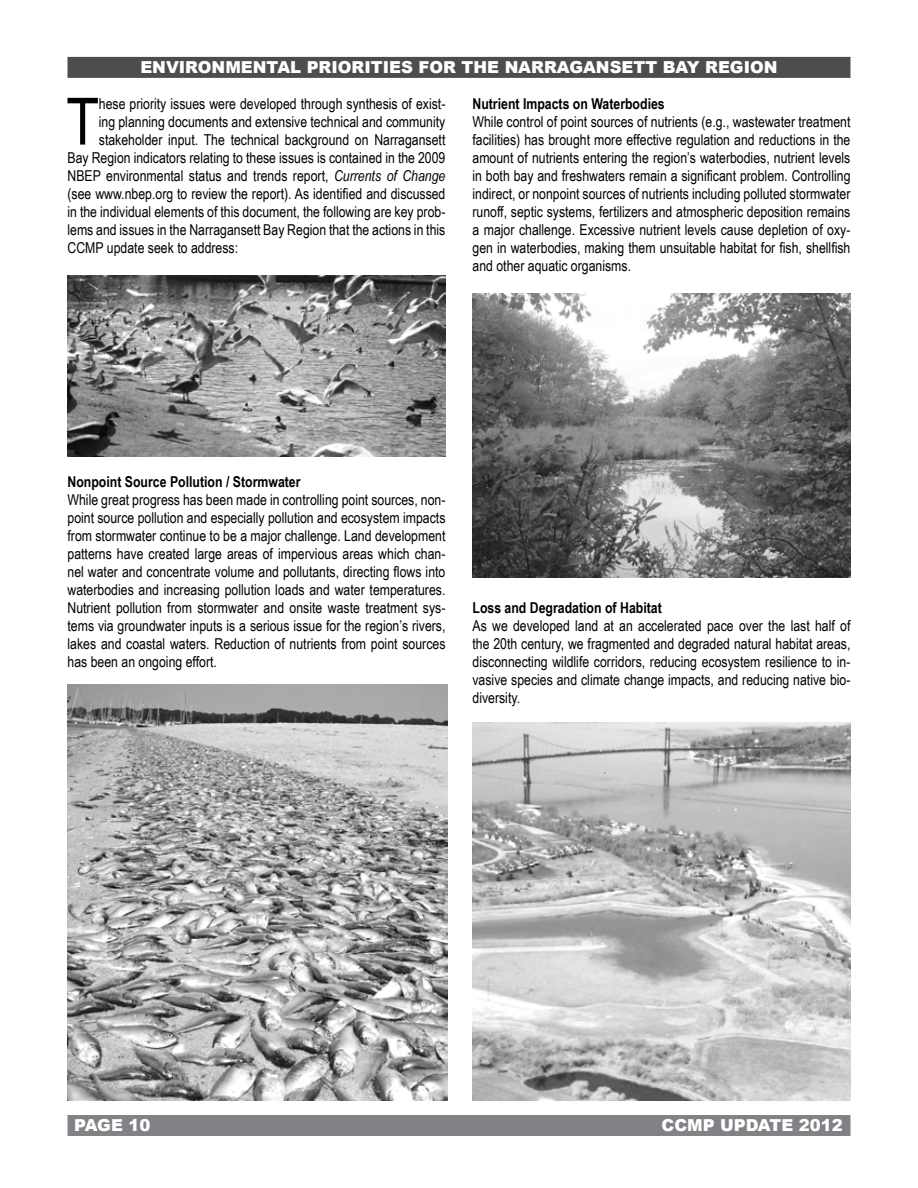
<style>
.page{position:relative;width:918px;height:1188px;background:#fff}
.page>*{position:absolute;margin:0;border:0;box-sizing:border-box;transform-origin:0 0}
.t1{font:65.25px "Arial Narrow";color:#000}
.t2{font:900 16.5px "Arial";color:#fff}
.t3{font:15px/18px "Arial Narrow";color:#000;text-align:justify}
.t4{font:700 15px "Arial Narrow";color:#000}
.s1{font-style:italic}
</style>
<div class="page">
<div style="left:68px;top:1115px;width:782px;height:21px;background:#808285"></div>
<div style="left:68px;top:57px;width:782px;height:21px;background:#4d4d4f"></div>
<img style="left:472px;top:723px;width:378px;height:377px">
<img style="left:473px;top:294px;width:377px;height:283px">
<img style="left:68px;top:275px;width:378px;height:182px">
<img style="left:68px;top:685px;width:379px;height:415px">
<p class="t2" style="left:140px;top:55px;width:636px">ENVIRONM ENTAL PRIORITIES FOR THE NARRAGANSETT BAY REGION</p>
<h1 class="t1" style="left:66px;top:84px;width:34px">T</h1>
<p class="t3" style="left:99px;top:94px;width:348px">hese priority issues were developed through synthesis of exist-</p>
<p class="t3" style="left:99px;top:112px;width:348px">ing planning documents and extensive technical and community</p>
<p class="t3" style="left:99px;top:130px;width:348px">stakeholder input. The technical background on Narragansett</p>
<p class="t3" style="left:68px;top:148px;width:379px">Bay Region indicators relating to these issues is contained in the 2009</p>
<p class="t3" style="left:68px;top:166px;width:379px">NBEP environmental status and trends report, <span class="s1">Currents of Change</span></p>
<p class="t3" style="left:68px;top:184px;width:379px">(see www.nbep.org to review the report). As identified and discussed</p>
<p class="t3" style="left:68px;top:202px;width:379px">in the individual elements of this document, the following are key prob-</p>
<p class="t3" style="left:68px;top:220px;width:379px">lems and issues in the Narragansett Bay Region that the actions in this</p>
<p class="t3" style="left:68px;top:238px;width:172px">CCMP update seek to address:</p>
<p class="t4" style="left:473px;top:95px;width:194px">Nutrient Impacts on Waterbodies</p>
<p class="t3" style="left:473px;top:112px;width:380px">While control of point sources of nutrients (e.g., wastewater treatment facilities) has brought more effective regulation and reductions in the amount of nutrients entering the region’s waterbodies, nutrient levels in both bay and freshwaters remain a significant problem. Controlling indirect, or nonpoint sources of nutrients including polluted stormwater runoff, septic systems, fertilizers and atmospheric deposition remains a major challenge. Excessive nutrient levels cause depletion of oxy&shy;gen in waterbodies, making them unsuitable habitat for fish, shellfish and other aquatic organisms.</p>
<p class="t4" style="left:68px;top:473px;width:235px">Nonpoint Source Pollution / Stormwater</p>
<p class="t3" style="left:68px;top:490px;width:380px">While great progress has been made in controlling point sources, non&shy;point source pollution and especially pollution and ecosystem impacts from stormwater continue to be a major challenge. Land development patterns have created large areas of impervious areas which chan&shy;nel water and concentrate volume and pollutants, directing flows into waterbodies and increasing pollution loads and water temperatures.<br>Nutrient pollution from stormwater and onsite waste treatment sys&shy;tems via groundwater inputs is a serious issue for the region’s rivers, lakes and coastal waters. Reduction of nutrients from point sources has been an ongoing effort.</p>
<p class="t4" style="left:473px;top:599px;width:191px">Loss and Degradation of Habitat</p>
<p class="t3" style="left:473px;top:616px;width:380px">As we developed land at an accelerated pace over the last half of the 20th century, we fragmented and degraded natural habitat areas, disconnecting wildlife corridors, reducing ecosystem resilience to in&shy;vasive species and climate change impacts, and reducing native bio&shy;diversity.</p>
<p class="t2" style="left:74px;top:1113px;width:78px">PAGE 10</p>
<p class="t2" style="left:662px;top:1113px;width:183px">CCMP UPDATE 2012</p>
</div>
